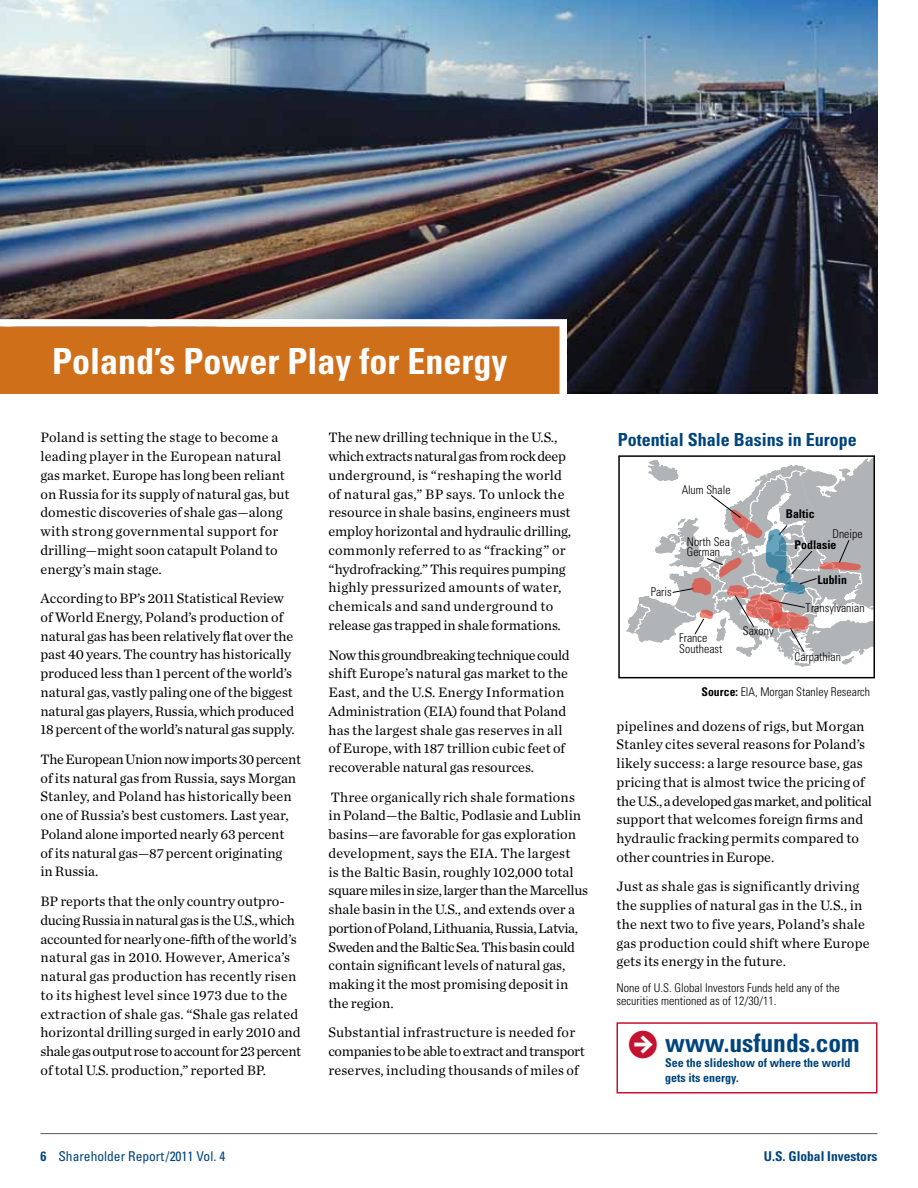
<style>
.page{position:relative;width:918px;height:1188px;background:#fff}
.page>*{position:absolute;margin:0;border:0;box-sizing:border-box;transform-origin:0 0}
.t1{font:700 condensed 36px "Univers";color:#fff}
.t2{font:700 condensed 25.5px "Univers";color:#00447c}
.t3{font:700 condensed 18px "Univers";color:#00447c}
.t4{font:14.25px/18.8px "Chronicle Text G1";color:#000}
.t5{font:condensed 13.5px "Univers";color:#00447c}
.t6{font:700 condensed 13.5px "Univers";color:#00447c}
.t7{font:300 condensed 12px/10.5px "Univers";color:#000}
.t8{font:700 condensed 12px/15px "Univers";color:#00447c}
.t9{font:300 condensed 12px "Univers";color:#010101}
.t10{font:700 condensed 12px "Univers";color:#000}
.s1{font-weight:700}
.s2{font-family:"Chronicle Text G1";font-stretch:normal;font-size:37.5px;color:#c41230}
</style>
<div class="page">
<hr style="left:40px;top:1133px;width:838px;height:1px;background:#58595b">
<img style="left:0;top:0;width:877px;height:394px">
<div style="left:0;top:327px;width:560px;height:67px;background:#d06f1a"></div>
<div style="left:0;top:319px;width:567px;height:8px;background:#fff"></div>
<div style="left:560px;top:324px;width:7px;height:75px;background:#fff"></div>
<div style="left:618px;top:455px;width:257px;height:223px;border:2px solid #010101"></div>
<svg style="left:627px;top:457px;width:247px;height:210px"></svg>
<div style="left:616px;top:1022px;width:262px;height:72px;border:2px solid #c41230"></div>
<h1 class="t1" style="left:52px;top:339px;width:457px">Poland’s Power Play for Energy</h1>
<p class="t4" style="left:40px;top:427px;width:251px">Poland is setting the stage to become a leading player in the European natural gas market. Europe has long been reliant on Russia for its supply of natural gas, but domestic discoveries of shale gas—along with strong governmental support for drilling—might soon catapult Poland to energy’s main stage.</p>
<p class="t4" style="left:40px;top:588px;width:256px">According to BP’s 2011 Statistical Review of World Energy, Poland’s production of natural gas has been relatively flat over the past 40 years. The country has historically produced less than 1 percent of the world’s natural gas, vastly paling one of the biggest natural gas players, Russia, which produced 18 percent of the world’s natural gas supply.</p>
<p class="t4" style="left:40px;top:749px;width:262px">The European Union now imports 30 percent of its natural gas from Russia, says Morgan Stanley, and Poland has historically been one of Russia’s best customers. Last year, Poland alone imported nearly 63 percent<br>of its natural gas—87 percent originating<br>in Russia.</p>
<p class="t4" style="left:40px;top:891px;width:262px">BP reports that the only country outpro&shy;ducing Russia in natural gas is the U.S., which accounted for nearly one-fifth of the world’s natural gas in 2010. However, America’s natural gas production has recently risen to its highest level since 1973 due to the extraction of shale gas. “Shale gas related horizontal drilling surged in early 2010 and shale gas output rose to account for 23 percent of total U.S. production,” reported BP.</p>
<p class="t4" style="left:329px;top:428px;width:244px">The new drilling technique in the U.S., which extracts natural gas from rock deep underground, is “reshaping the world of natural gas,” BP says. To unlock the resource in shale basins, engineers must employ horizontal and hydraulic drilling, commonly referred to as “fracking” or “hydrofracking.” This requires pumping highly pressurized amounts of water, chemicals and sand underground to release gas trapped in shale formations.</p>
<p class="t4" style="left:329px;top:645px;width:243px">Now this groundbreaking technique could shift Europe’s natural gas market to the East, and the U.S. Energy Information Administration (EIA) found that Poland has the largest shale gas reserves in all of Europe, with 187 trillion cubic feet of recoverable natural gas resources.</p>
<p class="t4" style="left:329px;top:787px;width:261px">Three organically rich shale formations in Poland—the Baltic, Podlasie and Lublin basins—are favorable for gas exploration development, says the EIA. The largest<br>is the Baltic Basin, roughly 102,000 total square miles in size, larger than the Marcellus shale basin in the U.S., and extends over a portion of Poland, Lithuania, Russia, Latvia, Sweden and the Baltic Sea. This basin could contain significant levels of natural gas, making it the most promising deposit in the region.</p>
<p class="t4" style="left:329px;top:1023px;width:258px">Substantial infrastructure is needed for companies to be able to extract and transport reserves, including thousands of miles of</p>
<p class="t3" style="left:618px;top:428px;width:241px">Potential Shale Basins in Europe</p>
<p class="t7" style="left:682px;top:484px;width:50px">Alum Shale</p>
<p class="t7" style="left:651px;top:586px;width:22px">Paris</p>
<p class="t7" style="left:687px;top:536px;width:45px">North Sea<br>German</p>
<p class="t7" style="left:679px;top:632px;width:45px">France<br>Southeast</p>
<p class="t7" style="left:743px;top:625px;width:32px">Saxony</p>
<p class="t10" style="left:786px;top:507px;width:30px">Baltic</p>
<p class="t7" style="left:833px;top:528px;width:32px">Dneipe</p>
<p class="t10" style="left:795px;top:537px;width:43px">Podlasie</p>
<p class="t10" style="left:818px;top:572px;width:31px">Lublin</p>
<p class="t7" style="left:806px;top:603px;width:60px">Transylvanian</p>
<p class="t7" style="left:794px;top:651px;width:48px">Carpathian</p>
<p class="t9" style="left:702px;top:685px;width:170px"><span class="s1">Source:</span> EIA, Morgan Stanley Research</p>
<p class="t4" style="left:617px;top:716px;width:257px">pipelines and dozens of rigs, but Morgan Stanley cites several reasons for Poland’s likely success: a large resource base, gas pricing that is almost twice the pricing of the U.S., a developed gas market, and political support that welcomes foreign firms and hydraulic fracking permits compared to other countries in Europe.</p>
<p class="t4" style="left:617px;top:876px;width:255px">Just as shale gas is significantly driving the supplies of natural gas in the U.S., in the next two to five years, Poland’s shale gas production could shift where Europe gets its energy in the future.</p>
<p class="t7" style="left:616px;top:981px;width:225px;line-height:13.5px">None of U.S. Global Investors Funds held any of the securities mentioned as of 12/30/11.</p>
<h2 class="t2" style="left:626px;top:1027px;width:235px"><span class="s2">•</span> www.usfunds.com</h2>
<p class="t8" style="left:665px;top:1055px;width:187px">See the slideshow of where the world gets its energy.</p>
<p class="t5" style="left:40px;top:1148px;width:186px"><span class="s1">6</span> Shareholder Report/2011 Vol. 4</p>
<p class="t6" style="left:764px;top:1148px;width:115px">U.S. Global Investors</p>
</div>
